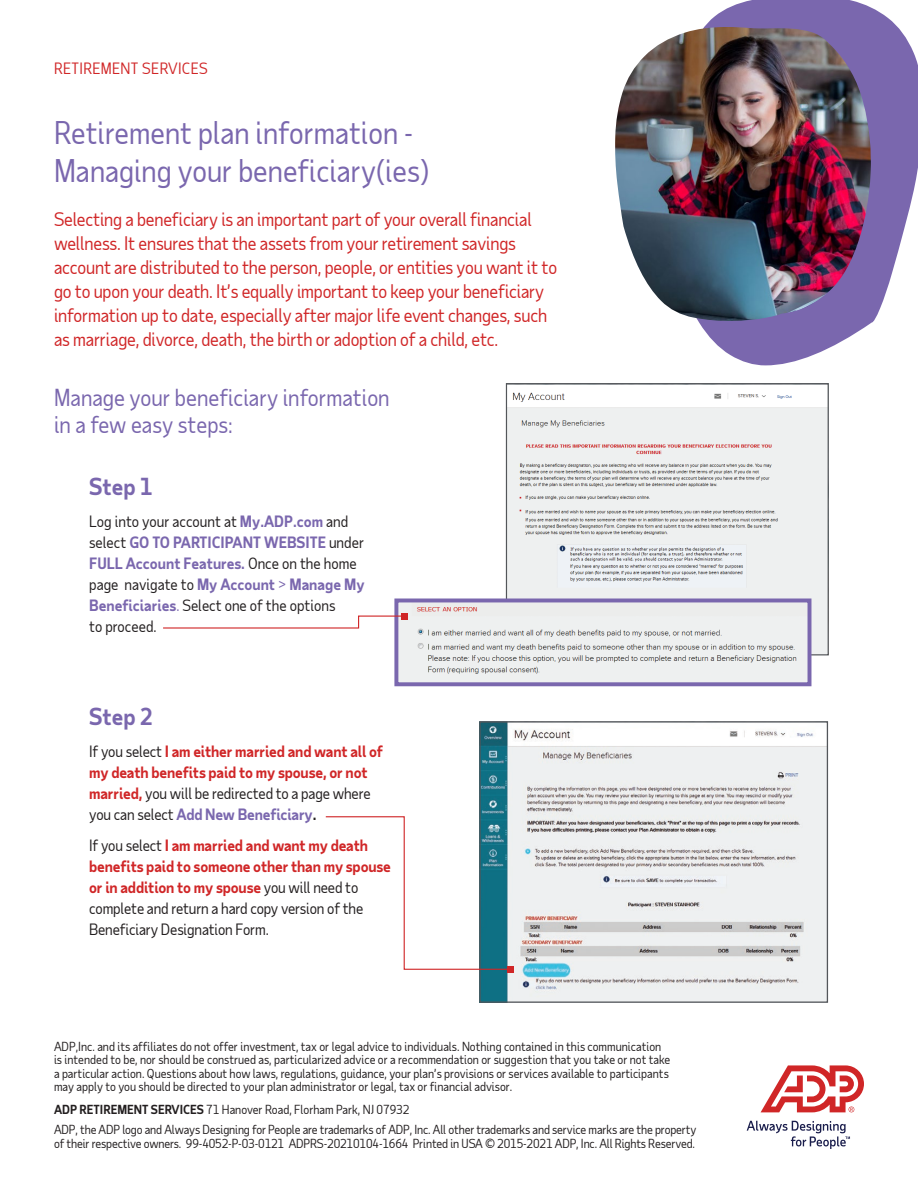
<style>
.page{position:relative;width:918px;height:1188px;background:#fff}
.page>*{position:absolute;margin:0;border:0;box-sizing:border-box;transform-origin:0 0}
.t1{font:30px/37.5px "Taub Sans";color:#7a67ae}
.t2{font:22.5px/27px "Taub Sans";color:#7a67ae}
.t3{font:700 22.5px "Taub Sans";color:#7a67ae}
.t4{font:18px/24px "Taub Sans";letter-spacing:-.01em;color:#d02627}
.t5{font:15px/21px "Taub Sans";letter-spacing:-.01em;color:#231f20}
.t6{font:700 15px/21px "Taub Sans";letter-spacing:-.01em;color:#d02627}
.t7{font:15px "Taub Sans";letter-spacing:.025em;color:#d02627}
.t8{font:12px/13.5px "Taub Sans";color:#231f20}
.s1{font-weight:700;color:#7a67ae}
.s2{color:#7a67ae}
.s3{font-weight:400;color:#231f20}
.s4{color:#231f20}
.s5{font-weight:700;color:#d02627}
.s6{font-weight:700}
</style>
<div class="page">
<img style="left:481px;top:723px;width:345px;height:278px">
<div style="left:479px;top:721px;width:349px;height:282px;border:1px solid #53565a"></div>
<img style="left:508px;top:392px;width:319px;height:261px">
<img style="left:399px;top:604px;width:407px;height:77px">
<div style="left:394px;top:599px;width:417px;height:87px;border:4px solid #7a67ae"></div>
<svg style="left:163px;top:615px;width:243px;height:14px"></svg>
<div style="left:401px;top:613px;width:7px;height:6px;background:#d02627"></div>
<svg style="left:325px;top:816px;width:187px;height:154px"></svg>
<div style="left:507px;top:966px;width:7px;height:7px;background:#d02627"></div>
<svg style="left:698px;top:0;width:220px;height:365px;fill:#7a67ae"></svg>
<img style="left:615px;top:27px;width:257px;height:294px">
<svg style="left:761px;top:1065px;width:103px;height:47px"></svg>
<svg style="left:747px;top:1121px;width:103px;height:28px"></svg>
<p class="t7" style="left:54px;top:59px;width:155px">RETIREMENT SERVICES</p>
<h1 class="t1" style="left:54px;top:113px;width:377px">Retirement plan information -<br>Managing your beneficiary(ies)</h1>
<p class="t4" style="left:54px;top:207px;width:505px">Selecting a beneficiary is an important part of your overall financial wellness. It ensures that the assets from your retirement savings account are distributed to the person, people, or entities you want it to go to upon your death. It’s equally important to keep your beneficiary information up to date, especially after major life event changes, such as marriage, divorce, death, the birth or adoption of a child, etc.</p>
<h2 class="t2" style="left:54px;top:383px;width:337px">Manage your beneficiary information in a few easy steps:</h2>
<h2 class="t3" style="left:89px;top:472px;width:65px">Step 1</h2>
<p class="t5" style="left:89px;top:511px;width:277px">Log into your account at <span class="s1">My.ADP.com</span> and select <span class="s1">GO TO PARTICIPANT WEBSITE</span> under <span class="s1">FULL Account Features.</span> Once on the home page navigate to <span class="s1">My Account</span> <span class="s2">&gt;</span> <span class="s1">Manage My Beneficiaries</span><span class="s2">.</span> Select one of the options<br>to proceed.</p>
<h2 class="t3" style="left:89px;top:702px;width:65px">Step 2</h2>
<p class="t6" style="left:89px;top:740px;width:295px"><span class="s3">If you select</span> I am either married and want all of my death benefits paid to my spouse, or not married, <span class="s3">you will be redirected to a page where you can select</span> <span class="s2">Add New Beneficiary</span><span class="s4">.</span></p>
<p class="t5" style="left:89px;top:835px;width:303px">If you select <span class="s5">I am married and want my death benefits paid to someone other than my spouse or in addition to my spouse</span> you will need to complete and return a hard copy version of the Beneficiary Designation Form.</p>
<p class="t8" style="left:54px;top:1039px;width:618px">ADP,Inc. and its affiliates do not offer investment, tax or legal advice to individuals. Nothing contained in this communication is intended to be, nor should be construed as, particularized advice or a recommendation or suggestion that you take or not take a particular action. Questions about how laws, regulations, guidance, your plan’s provisions or services available to participants may apply to you should be directed to your plan administrator or legal, tax or financial advisor.</p>
<p class="t8" style="left:54px;top:1099px;width:644px;line-height:20.2px"><span class="s6">ADP RETIREMENT SERVICES</span> 71 Hanover Road, Florham Park, NJ 07932<br>ADP, the ADP logo and Always Designing for People are trademarks of ADP, Inc. All other trademarks and service marks are the property</p>
<p class="t8" style="left:54px;top:1136px;width:643px">of their respective owners. 99-4052-P-03-0121 ADPRS-20210104-1664 Printed in USA © 2015-2021 ADP, Inc. All Rights Reserved.</p>
</div>
